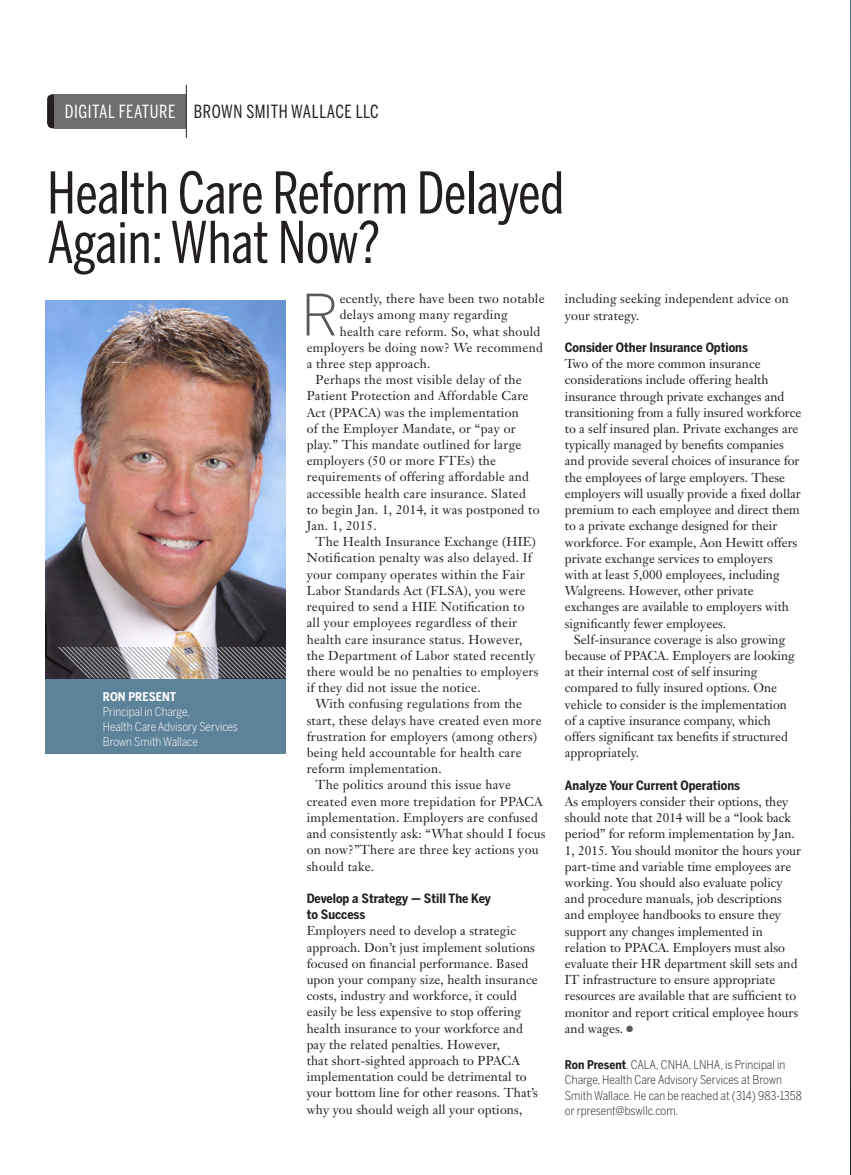
<style>
.page{position:relative;width:851px;height:1175px;background:#fff}
.page>*{position:absolute;margin:0;border:0;box-sizing:border-box;transform-origin:0 0}
.Headline{font:57px/49.5px "Benton Sans Comp";letter-spacing:-.005em;color:#231f20}
.BodyDropCap{font:300 56.55px "Benton Sans";color:#59595c}
.TopHeaderBlack{font:18px "Benton Sans Comp";letter-spacing:.03em;color:#231f20}
.TopHeaderWhite{font:18px "Benton Sans Comp";letter-spacing:.03em;color:#fff}
.BodyNoIndent{font:12.75px/16.2px "Janson Text";color:#231f20}
.Body{font:12.75px/16.2px "Janson Text";letter-spacing:.02em;color:#231f20}
.Body-2{font:12.75px/16.2px "Janson Text";color:#231f20}
.BodyDropCap-2{font:12.75px "Janson Text";letter-spacing:.02em;color:#231f20}
.BodySubhead{font:700 12.75px "Benton Sans Cond";color:#231f20}
.BioText{font:300 12px/15px "Benton Sans Cond";color:#231f20}
.InsightsTitleCo{font:300 12px "Benton Sans Cond";letter-spacing:-.005em;color:#fff}
.InsightsTitleCo-2{font:700 12px "Benton Sans Cond";color:#fff}
.s1{color:#59595c}
.s2{font-weight:700}
</style>
<div class="page">
<div style="left:46px;top:662px;width:240px;height:92px;background:#5d8398"></div>
<svg style="left:47px;top:94px;width:7px;height:34px"></svg>
<div style="left:54px;top:94px;width:132px;height:34px;background:#6e6e70"></div>
<hr style="left:186px;top:85px;width:1px;height:53px;background:#231f20">
<img style="left:46px;top:300px;width:240px;height:378px">
<img style="left:56px;top:647px;width:230px;height:31px">
<img style="left:850px;top:0;width:1px;height:1174px">
<p class="TopHeaderWhite" style="left:65px;top:101px;width:112px">DIGITAL FEATURE</p>
<p class="TopHeaderBlack" style="left:194px;top:101px;width:186px">BROWN SMITH WALLACE LLC</p>
<p class="Headline" style="left:47px;top:168px;width:518px">Health Care Reform Delayed<br>Again: What Now?</p>
<p class="BodyDropCap" style="left:301px;top:281px;width:39px">R</p>
<p class="BodyDropCap-2" style="left:340px;top:290px;width:206px">ecently, there have been two notable</p>
<p class="BodyNoIndent" style="left:565px;top:291px;width:225px">including seeking independent advice on your strategy.</p>
<p class="BodySubhead" style="left:565px;top:340px;width:185px">Consider Other Insurance Options</p>
<p class="BodyNoIndent" style="left:565px;top:355px;width:238px">Two of the more common insurance considerations include offering health insurance through private exchanges and transitioning from a fully insured workforce to a self insured plan. Private exchanges are typically managed by benefits companies and provide several choices of insurance for the employees of large employers. These employers will usually provide a fixed dollar premium to each employee and direct them to a private exchange designed for their workforce. For example, Aon Hewitt offers private exchange services to employers<br>with at least 5,000 employees, including Walgreens. However, other private exchanges are available to employers with significantly fewer employees.</p>
<p class="Body-2" style="left:565px;top:631px;width:231px;text-indent:9px">Self-insurance coverage is also growing because of PPACA. Employers are looking at their internal cost of self insuring compared to fully insured options. One vehicle to consider is the implementation of a captive insurance company, which offers significant tax benefits if structured appropriately.</p>
<p class="BodySubhead" style="left:565px;top:777px;width:177px">Analyze Your Current Operations</p>
<p class="BodyNoIndent" style="left:565px;top:793px;width:237px">As employers consider their options, they should note that 2014 will be a “look back period” for reform implementation by Jan.<br>1, 2015. You should monitor the hours your part-time and variable time employees are working. You should also evaluate policy and procedure manuals, job descriptions and employee handbooks to ensure they support any changes implemented in relation to PPACA. Employers must also evaluate their HR department skill sets and IT infrastructure to ensure appropriate resources are available that are sufficient to monitor and report critical employee hours and wages. <span class="s1">●</span></p>
<p class="BodyDropCap-2" style="left:340px;top:307px;width:169px">delays among many regarding</p>
<p class="BodyDropCap-2" style="left:340px;top:323px;width:202px">health care reform. So, what should</p>
<p class="BodyDropCap-2" style="left:306px;top:339px;width:238px">employers be doing now? We recommend</p>
<p class="BodyDropCap-2" style="left:306px;top:355px;width:125px">a three step approach.</p>
<p class="Body" style="left:306px;top:371px;width:234px;text-indent:9px">Perhaps the most visible delay of the Patient Protection and Affordable Care Act (PPACA) was the implementation<br>of the Employer Mandate, or “pay or play.” This mandate outlined for large employers (50 or more FTEs) the requirements of offering affordable and accessible health care insurance. Slated to begin Jan. 1, 2014, it was postponed to Jan. 1, 2015.</p>
<p class="Body" style="left:306px;top:533px;width:233px;text-indent:9px">The Health Insurance Exchange (HIE)<br>Notification penalty was also delayed. If your company operates within the Fair Labor Standards Act (FLSA), you were required to send a HIE Notification to all your employees regardless of their health care insurance status. However, the Department of Labor stated recently there would be no penalties to employers if they did not issue the notice.</p>
<p class="Body" style="left:306px;top:695px;width:236px;text-indent:9px">With confusing regulations from the start, these delays have created even more frustration for employers (among others) being held accountable for health care reform implementation.</p>
<p class="Body" style="left:306px;top:776px;width:240px;text-indent:9px">The politics around this issue have created even more trepidation for PPACA implementation. Employers are confused and consistently ask: “What should I focus on now?”There are three key actions you should take.</p>
<p class="BodySubhead" style="left:306px;top:890px;width:186px">Develop a Strategy — Still The Key</p>
<p class="BodySubhead" style="left:306px;top:907px;width:60px">to Success</p>
<p class="BodyNoIndent" style="left:306px;top:922px;width:233px">Employers need to develop a strategic approach. Don’t just implement solutions focused on financial performance. Based upon your company size, health insurance costs, industry and workforce, it could easily be less expensive to stop offering health insurance to your workforce and pay the related penalties. However,<br>that short-sighted approach to PPACA implementation could be detrimental to your bottom line for other reasons. That’s why you should weigh all your options,</p>
<p class="InsightsTitleCo-2" style="left:103px;top:689px;width:75px">RON PRESENT</p>
<p class="InsightsTitleCo" style="left:103px;top:704px;width:89px">Principal in Charge,</p>
<p class="InsightsTitleCo" style="left:103px;top:719px;width:136px">Health Care Advisory Services</p>
<p class="InsightsTitleCo" style="left:103px;top:734px;width:96px">Brown Smith Wallace</p>
<p class="BioText" style="left:565px;top:1057px;width:238px"><span class="s2">Ron Present</span>, CALA, CNHA, LNHA, is Principal in Charge, Health Care Advisory Services at Brown Smith Wallace. He can be reached at (314) 983-1358 or rpresent@bswllc.com.</p>
</div>
